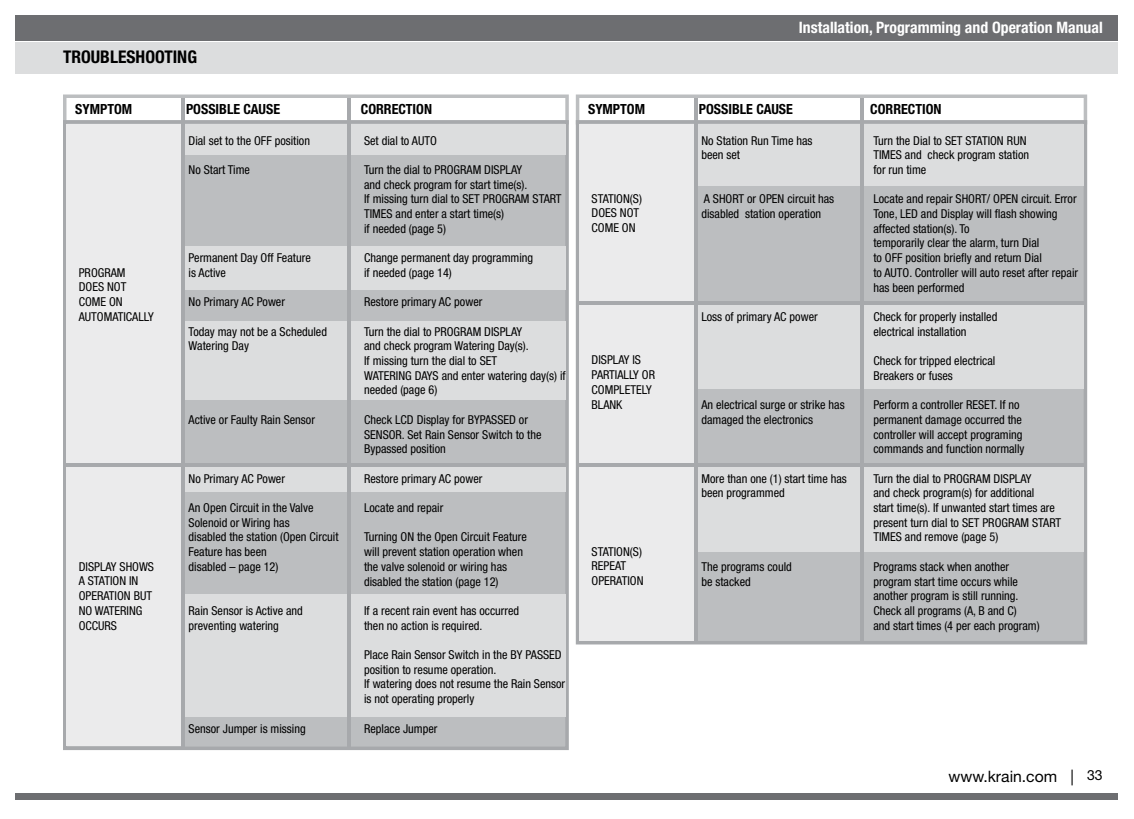
<style>
.page{position:relative;width:1134px;height:819px;background:#fff}
.page>*{position:absolute;margin:0;border:0;box-sizing:border-box;transform-origin:0 0}
.t1{font:700 condensed 17.5px "Helvetica Neue LT Std";color:#000}
.t2{font:700 condensed 15.75px "Helvetica Neue LT Std";color:#fff}
.t3{font:15.75px "Helvetica Neue LT Std";color:#000}
.t4{font:700 condensed 14px "Helvetica Neue LT Std";color:#000}
.t5{font:condensed 12.25px/14.7px "Helvetica Neue LT Std";color:#000}
.s1{font-size:14px}
</style>
<div class="page">
<div style="left:16px;top:16px;width:1102px;height:25px;background:#6d6e71"></div>
<div style="left:16px;top:794px;width:1102px;height:6px;background:#6d6e71"></div>
<div style="left:16px;top:42px;width:1102px;height:32px;background:#dcddde"></div>
<div style="left:63px;top:94px;width:506px;height:31px;background:#fff;border:4px solid #bcbec0"></div>
<div style="left:576px;top:94px;width:511px;height:31px;background:#fff;border:4px solid #bcbec0"></div>
<div style="left:63px;top:120px;width:506px;height:630px;background:#bcbec0;border:4px solid #a7a9ac"></div>
<div style="left:576px;top:120px;width:511px;height:524px;background:#bcbec0;border:4px solid #a7a9ac"></div>
<div style="left:181px;top:125px;width:384px;height:30px;background:#dcddde"></div>
<div style="left:695px;top:125px;width:389px;height:61px;background:#dcddde"></div>
<div style="left:67px;top:125px;width:114px;height:621px;background:#ebebec"></div>
<div style="left:580px;top:125px;width:114px;height:516px;background:#ebebec"></div>
<div style="left:181px;top:246px;width:384px;height:44px;background:#dcddde"></div>
<div style="left:181px;top:321px;width:384px;height:79px;background:#dcddde"></div>
<div style="left:695px;top:304px;width:389px;height:85px;background:#dcddde"></div>
<div style="left:181px;top:467px;width:384px;height:25px;background:#dcddde"></div>
<div style="left:695px;top:467px;width:389px;height:85px;background:#dcddde"></div>
<div style="left:181px;top:594px;width:384px;height:123px;background:#dcddde"></div>
<hr style="left:63px;top:463px;width:502px;height:4px;background:#a7a9ac">
<hr style="left:576px;top:302px;width:508px;height:3px;background:#a7a9ac">
<hr style="left:578px;top:463px;width:508px;height:4px;background:#a7a9ac">
<hr style="left:347px;top:98px;width:4px;height:650px;background:#a7a9ac">
<hr style="left:860px;top:98px;width:4px;height:546px;background:#a7a9ac">
<hr style="left:181px;top:98px;width:4px;height:650px;background:#a7a9ac">
<hr style="left:694px;top:98px;width:3px;height:544px;background:#a7a9ac">
<h1 class="t1" style="left:63px;top:46px;width:136px">TROUBLESHOOTING</h1>
<p class="t2" style="left:799px;top:18px;width:305px">Installation, Programming and Operation Manual</p>
<p class="t4" style="left:75px;top:101px;width:59px">SYMPTOM</p>
<p class="t4" style="left:186px;top:101px;width:96px">POSSIBLE CAUSE</p>
<p class="t4" style="left:361px;top:101px;width:73px">CORRECTION</p>
<p class="t4" style="left:588px;top:101px;width:59px">SYMPTOM</p>
<p class="t4" style="left:699px;top:101px;width:96px">POSSIBLE CAUSE</p>
<p class="t4" style="left:870px;top:101px;width:73px">CORRECTION</p>
<p class="t5" style="left:79px;top:265px;width:77px">PROGRAM<br>DOES NOT<br>COME ON<br>AUTOMATICALLY</p>
<p class="t5" style="left:79px;top:559px;width:77px">DISPLAY SHOWS<br>A STATION IN<br>OPERATION BUT<br>NO WATERING<br>OCCURS</p>
<p class="t5" style="left:189px;top:133px;width:123px">Dial set to the OFF position</p>
<p class="t5" style="left:189px;top:162px;width:63px">No Start Time</p>
<p class="t5" style="left:189px;top:250px;width:124px">Permanent Day Off Feature is Active</p>
<p class="t5" style="left:189px;top:295px;width:98px">No Primary AC Power</p>
<p class="t5" style="left:189px;top:324px;width:140px">Today may not be a Scheduled<br>Watering Day</p>
<p class="t5" style="left:189px;top:412px;width:128px">Active or Faulty Rain Sensor</p>
<p class="t5" style="left:189px;top:471px;width:98px">No Primary AC Power</p>
<p class="t5" style="left:189px;top:500px;width:152px">An Open Circuit in the Valve<br>Solenoid or Wiring has<br>disabled the station (Open Circuit<br>Feature has been<br>disabled – page 12)</p>
<p class="t5" style="left:189px;top:603px;width:116px">Rain Sensor is Active and preventing watering</p>
<p class="t5" style="left:189px;top:721px;width:119px">Sensor Jumper is missing</p>
<p class="t5" style="left:364px;top:133px;width:74px">Set dial to AUTO</p>
<p class="t5" style="left:364px;top:162px;width:199px">Turn the dial to PROGRAM DISPLAY<br>and check program for start time(s).<br>If missing turn dial to SET PROGRAM START<br>TIMES and enter a start time(s)<br>if needed (page 5)</p>
<p class="t5" style="left:364px;top:250px;width:171px">Change permanent day programming if needed (page 14)</p>
<p class="t5" style="left:364px;top:295px;width:120px">Restore primary AC power</p>
<p class="t5" style="left:364px;top:324px;width:203px">Turn the dial to PROGRAM DISPLAY<br>and check program Watering Day(s).<br>If missing turn the dial to SET<br>WATERING DAYS and enter watering day(s) if needed (page 6)</p>
<p class="t5" style="left:364px;top:412px;width:179px">Check LCD Display for BYPASSED or<br>SENSOR. Set Rain Sensor Switch to the<br>Bypassed position</p>
<p class="t5" style="left:364px;top:471px;width:120px">Restore primary AC power</p>
<p class="t5" style="left:364px;top:500px;width:81px">Locate and repair</p>
<p class="t5" style="left:364px;top:530px;width:164px">Turning ON the Open Circuit Feature will prevent station operation when the valve solenoid or wiring has disabled the station (page 12)</p>
<p class="t5" style="left:364px;top:603px;width:157px">If a recent rain event has occurred then no action is required.</p>
<p class="t5" style="left:364px;top:647px;width:203px">Place Rain Sensor Switch in the BY PASSED position to resume operation.<br>If watering does not resume the Rain Sensor is not operating properly</p>
<p class="t5" style="left:364px;top:721px;width:75px">Replace Jumper</p>
<p class="t5" style="left:592px;top:191px;width:52px">STATION(S)<br>DOES NOT<br>COME ON</p>
<p class="t5" style="left:592px;top:353px;width:65px">DISPLAY IS<br>PARTIALLY OR<br>COMPLETELY<br>BLANK</p>
<p class="t5" style="left:592px;top:544px;width:53px">STATION(S)<br>REPEAT<br>OPERATION</p>
<p class="t5" style="left:701px;top:133px;width:113px">No Station Run Time has been set</p>
<p class="t5" style="left:701px;top:192px;width:134px">A SHORT or OPEN circuit has disabled station operation</p>
<p class="t5" style="left:701px;top:309px;width:118px">Loss of primary AC power</p>
<p class="t5" style="left:701px;top:397px;width:145px">An electrical surge or strike has damaged the electronics</p>
<p class="t5" style="left:701px;top:471px;width:147px">More than one (1) start time has been programmed</p>
<p class="t5" style="left:701px;top:559px;width:92px">The programs could be stacked</p>
<p class="t5" style="left:873px;top:133px;width:157px">Turn the Dial to SET STATION RUN<br>TIMES and check program station for run time</p>
<p class="t5" style="left:873px;top:192px;width:206px">Locate and repair SHORT/ OPEN circuit. Error Tone, LED and Display will flash showing affected station(s). To<br>temporarily clear the alarm, turn Dial<br>to OFF position briefly and return Dial<br>to AUTO. Controller will auto reset after repair has been performed</p>
<p class="t5" style="left:873px;top:309px;width:126px">Check for properly installed electrical installation</p>
<p class="t5" style="left:873px;top:353px;width:123px">Check for tripped electrical<br>Breakers or fuses</p>
<p class="t5" style="left:873px;top:397px;width:153px">Perform a controller RESET. If no permanent damage occurred the controller will accept programing commands and function normally</p>
<p class="t5" style="left:873px;top:471px;width:189px">Turn the dial to PROGRAM DISPLAY<br>and check program(s) for additional<br>start time(s). If unwanted start times are present turn dial to SET PROGRAM START TIMES and remove (page 5)</p>
<p class="t5" style="left:873px;top:559px;width:168px">Programs stack when another program start time occurs while another program is still running.<br>Check all programs (A, B and C)<br>and start times (4 per each program)</p>
<p class="t3" style="left:948px;top:767px;width:156px">www.krain.com | <span class="s1">33</span></p>
</div>
